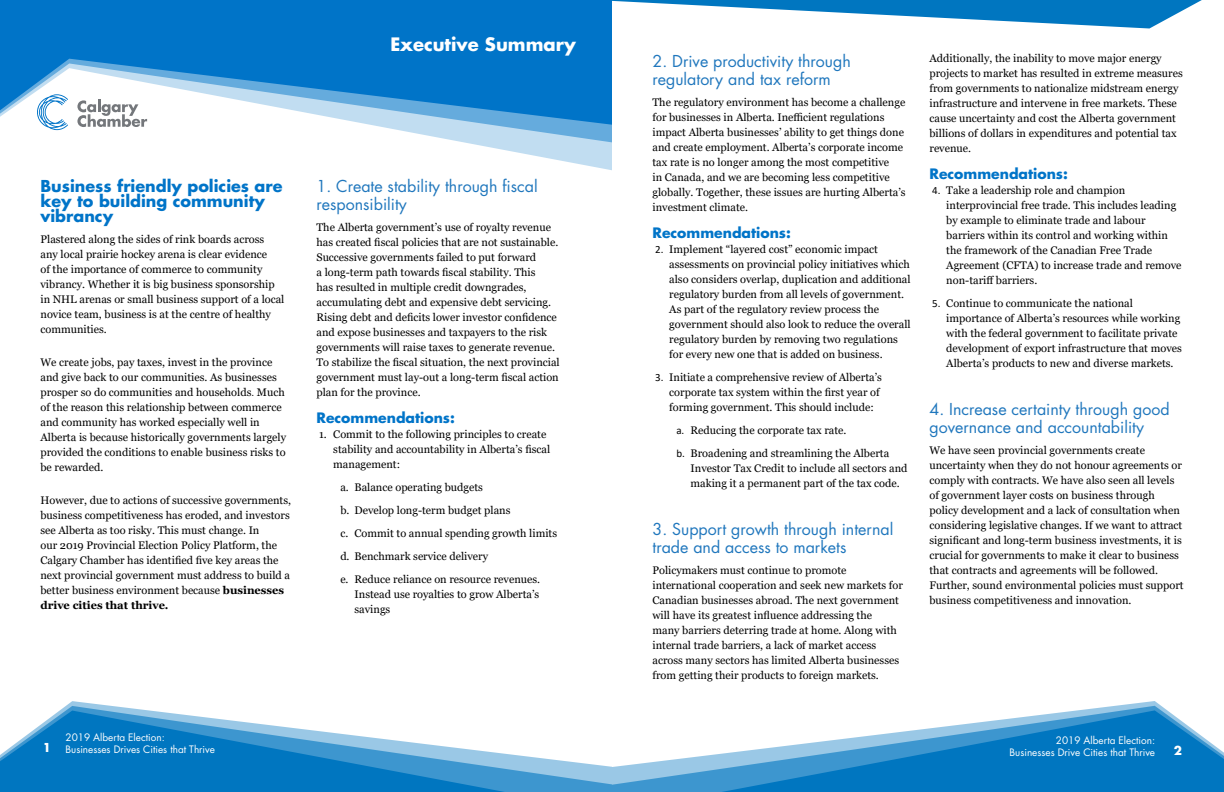
<style>
.page{position:relative;width:1224px;height:792px;background:#fff}
.page>*{position:absolute;margin:0;border:0;box-sizing:border-box;transform-origin:0 0}
.t1{font:700 18px "Futura Std";color:#fff}
.t2{font:16px/18px "Futura Std";color:#2077bd}
.t3{font:700 16px/15px "Futura Std";color:#0074c8}
.t4{font:700 14px "Futura Std";color:#0074c8}
.t5{font:700 12px "Futura Std";color:#fff}
.t6{font:11px/15px "Georgia";color:#000}
.t7{font:10px/12px "Futura Std";color:#fff;text-align:right}
.s1{font-family:"Times New Roman"}
.s2{font-weight:700}
.s3{font-weight:700;font-size:12px}
.s4{font-family:"Calibri"}
</style>
<div class="page">
<svg style="left:612px;top:0;width:590px;height:28px"></svg>
<div style="left:0;top:0;width:612px;height:176px;background:#0074c8"></div>
<svg style="left:57px;top:63px;width:88px;height:5px"></svg>
<svg style="left:0;top:68px;width:612px;height:108px;fill:#fff"></svg>
<svg style="left:77px;top:100px;width:70px;height:27px;background:#c8c9ca"></svg>
<svg style="left:37px;top:94px;width:31px;height:36px"></svg>
<svg style="left:612px;top:706px;width:555px;height:86px"></svg>
<svg style="left:721px;top:710px;width:503px;height:82px;fill:#0076c0"></svg>
<svg style="left:59px;top:706px;width:553px;height:86px"></svg>
<svg style="left:0;top:711px;width:505px;height:81px;fill:#0076c0"></svg>
<h1 class="t1" style="left:390px;top:32px;width:187px">Executive Summary</h1>
<h2 class="t3" style="left:40px;top:179px;width:244px">Business friendly policies are key to building community vibrancy</h2>
<p class="t6" style="left:40px;top:232px;width:245px">Plastered along the sides of rink boards across any local prairie hockey arena is clear evidence<br>of the importance of commerce to community vibrancy. Whether it is big business sponsorship in NHL arenas or small business support of a local novice team, business is at the centre of healthy communities.</p>
<p class="t6" style="left:40px;top:355px;width:247px">We create jobs, pay taxes, invest in the province and give back to our communities. As businesses prosper so do communities and households<span class="s1">.</span> Much of the reason this relationship between commerce and community has worked especially well in Alberta is because historically governments largely provided the conditions to enable business risks to be rewarded.</p>
<p class="t6" style="left:40px;top:493px;width:252px">However, due to actions of successive governments, business competitiveness has eroded, and investors see Alberta as too risky. This must change. In<br>our 2019 Provincial Election Policy Platform, the Calgary Chamber has identified five key areas the next provincial government must address to build a better business environment because <span class="s2">businesses drive cities that thrive.</span></p>
<h2 class="t2" style="left:316px;top:178px;width:223px">1. Create stability through fiscal responsibility</h2>
<p class="t6" style="left:316px;top:220px;width:245px">The Alberta government’s use of royalty revenue has created fiscal policies that are not sustainable.<br>Successive governments failed to put forward<br>a long-term path towards fiscal stability. This<br>has resulted in multiple credit downgrades, accumulating debt and expensive debt servicing.<br>Rising debt and deficits lower investor confidence and expose businesses and taxpayers to the risk governments will raise taxes to generate revenue.<br>To stabilize the fiscal situation, the next provincial government must lay-out a long-term fiscal action plan for the province.</p>
<p class="t4" style="left:316px;top:409px;width:140px">Recommendations:</p>
<p class="t6" style="left:333px;top:427px;width:218px;text-indent:-14px">1. Commit to the following principles to create stability and accountability in Alberta’s fiscal management:</p>
<p class="t6" style="left:340px;top:476px;width:218px;line-height:23px">a. Balance operating budgets<br>b. Develop long-term budget plans<br>c. Commit to annual spending growth limits d. Benchmark service delivery<br>e. Reduce reliance on resource revenues.</p>
<p class="t6" style="left:355px;top:587px;width:186px">Instead use royalties to grow Alberta’s savings</p>
<p class="t7" style="left:43px;top:732px;width:174px;text-align:left;text-indent:23px">2019 Alberta Election:<br><span class="s3">1</span> Businesses Drives Cities that Thrive</p>
<h2 class="t2" style="left:652px;top:52px;width:200px">2. Drive productivity through regulatory and tax reform</h2>
<p class="t6" style="left:652px;top:95px;width:255px">The regulatory environment has become a challenge for businesses in Alberta. Inefficient regulations impact Alberta businesses’ ability to get things done and create employment. Alberta’s corporate income tax rate is no longer among the most competitive<br>in Canada, and we are becoming less competitive globally. Together, these issues are hurting Alberta’s investment climate.</p>
<p class="t4" style="left:652px;top:224px;width:140px">Recommendations:</p>
<p class="t6" style="left:669px;top:242px;width:243px;text-indent:-14px"><span class="s4">2.</span> Implement “layered cost” economic impact assessments on provincial policy initiatives which also considers overlap, duplication and additional regulatory burden from all levels of government.<br>As part of the regulatory review process the government should also look to reduce the overall regulatory burden by removing two regulations for every new one that is added on business.</p>
<p class="t6" style="left:669px;top:370px;width:214px;text-indent:-14px"><span class="s4">3.</span> Initiate a comprehensive review of Alberta’s corporate tax system within the first year of forming government. This should include:</p>
<p class="t6" style="left:676px;top:419px;width:214px;line-height:23px"><span class="s4">a.</span> Reducing the corporate tax rate.<br><span class="s4">b.</span> Broadening and streamlining the Alberta</p>
<p class="t6" style="left:691px;top:461px;width:219px">Investor Tax Credit to include all sectors and making it a permanent part of the tax code.</p>
<h2 class="t2" style="left:652px;top:520px;width:242px">3. Support growth through internal trade and access to markets</h2>
<p class="t6" style="left:652px;top:563px;width:252px">Policymakers must continue to promote international cooperation and seek new markets for Canadian businesses abroad. The next government will have its greatest influence addressing the<br>many barriers deterring trade at home. Along with internal trade barriers, a lack of market access across many sectors has limited Alberta businesses from getting their products to foreign markets.</p>
<p class="t6" style="left:930px;top:51px;width:255px">Additionally, the inability to move major energy projects to market has resulted in extreme measures from governments to nationalize midstream energy infrastructure and intervene in free markets. These cause uncertainty and cost the Alberta government billions of dollars in expenditures and potential tax revenue.</p>
<p class="t4" style="left:930px;top:165px;width:140px">Recommendations:</p>
<p class="t6" style="left:946px;top:183px;width:237px;text-indent:-14px"><span class="s4">4.</span> Take a leadership role and champion interprovincial free trade. This includes leading by example to eliminate trade and labour barriers within its control and working within the framework of the Canadian Free Trade Agreement (CFTA) to increase trade and remove non-tariff barriers.</p>
<p class="t6" style="left:946px;top:296px;width:237px;text-indent:-14px"><span class="s4">5.</span> Continue to communicate the national importance of Alberta’s resources while working with the federal government to facilitate private development of export infrastructure that moves Alberta’s products to new and diverse markets.</p>
<h2 class="t2" style="left:930px;top:401px;width:242px">4. Increase certainty through good governance and accountability</h2>
<p class="t6" style="left:930px;top:443px;width:256px">We have seen provincial governments create uncertainty when they do not honour agreements or comply with contracts. We have also seen all levels of government layer costs on business through policy development and a lack of consultation when considering legislative changes. If we want to attract significant and long-term business investments, it is crucial for governments to make it clear to business that contracts and agreements will be followed.<br>Further, sound environmental policies must support business competitiveness and innovation.</p>
<p class="t7" style="left:1010px;top:735px;width:147px">2019 Alberta Election:<br>Businesses Drive Cities that Thrive</p>
<p class="t5" style="left:1174px;top:743px;width:10px">2</p>
</div>
